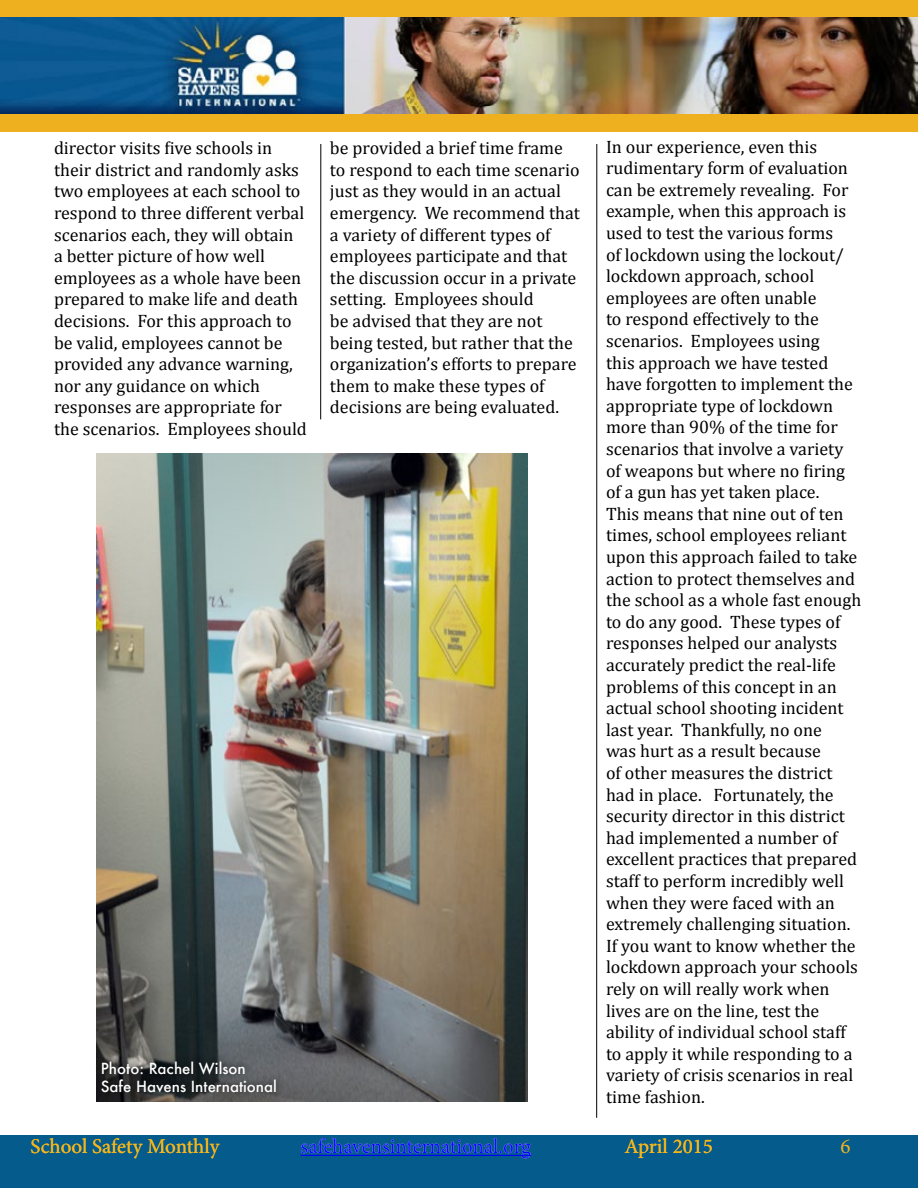
<style>
.page{position:relative;width:918px;height:1188px;background:#fff}
.page>*{position:absolute;margin:0;border:0;box-sizing:border-box;transform-origin:0 0}
.t1{font:21px "Minion Pro";color:#f4b61a}
.t2{font:21px "Minion Pro";letter-spacing:-.005em;color:#00f}
.t3{font:18px/21.6px "Cambria";color:#000}
.t4{font:500 15px/18px "Futura";color:#fff}
</style>
<div class="page">
<div style="left:0;top:1136px;width:918px;height:52px;background:#065b8d"></div>
<div style="left:0;top:0;width:918px;height:131px;background:#eeb01f"></div>
<img style="left:0;top:18px;width:918px;height:96px">
<img style="left:96px;top:454px;width:432px;height:648px">
<hr style="left:596px;top:144px;width:1px;height:974px;background:#000">
<hr style="left:320px;top:144px;width:1px;height:275px;background:#000">
<div style="left:94px;top:1053px;width:190px;height:46px;background:#000;opacity:.75"></div>
<hr style="left:301px;top:1155px;width:230px;height:1px;background:#00f">
<p class="t3" style="left:54px;top:137px;width:254px">director visits five schools in their district and randomly asks two employees at each school to respond to three different verbal scenarios each, they will obtain a better picture of how well employees as a whole have been prepared to make life and death decisions. For this approach to be valid, employees cannot be provided any advance warning, nor any guidance on which responses are appropriate for the scenarios. Employees should</p>
<p class="t3" style="left:330px;top:137px;width:252px">be provided a brief time frame to respond to each time scenario just as they would in an actual emergency. We recommend that a variety of different types of employees participate and that the discussion occur in a private setting. Employees should<br>be advised that they are not being tested, but rather that the organization’s efforts to prepare them to make these types of decisions are being evaluated.</p>
<p class="t3" style="left:606px;top:136px;width:257px">In our experience, even this rudimentary form of evaluation can be extremely revealing. For example, when this approach is used to test the various forms<br>of lockdown using the lockout/ lockdown approach, school employees are often unable<br>to respond effectively to the scenarios. Employees using<br>this approach we have tested have forgotten to implement the appropriate type of lockdown more than 90% of the time for scenarios that involve a variety of weapons but where no firing of a gun has yet taken place.<br>This means that nine out of ten times, school employees reliant upon this approach failed to take action to protect themselves and the school as a whole fast enough to do any good. These types of responses helped our analysts accurately predict the real-life problems of this concept in an actual school shooting incident last year. Thankfully, no one<br>was hurt as a result because<br>of other measures the district had in place. Fortunately, the security director in this district had implemented a number of excellent practices that prepared staff to perform incredibly well when they were faced with an extremely challenging situation.<br>If you want to know whether the lockdown approach your schools rely on will really work when lives are on the line, test the ability of individual school staff to apply it while responding to a variety of crisis scenarios in real time fashion.</p>
<p class="t4" style="left:101px;top:1060px;width:178px">Photo: Rachel Wilson<br>Safe Havens International</p>
<p class="t1" style="left:31px;top:1133px;width:190px">School Safety Monthly</p>
<p class="t2" style="left:301px;top:1133px;width:232px">safehavensinternational.org</p>
<p class="t1" style="left:625px;top:1133px;width:90px">April 2015</p>
<p class="t1" style="left:841px;top:1133px;width:12px">6</p>
</div>
